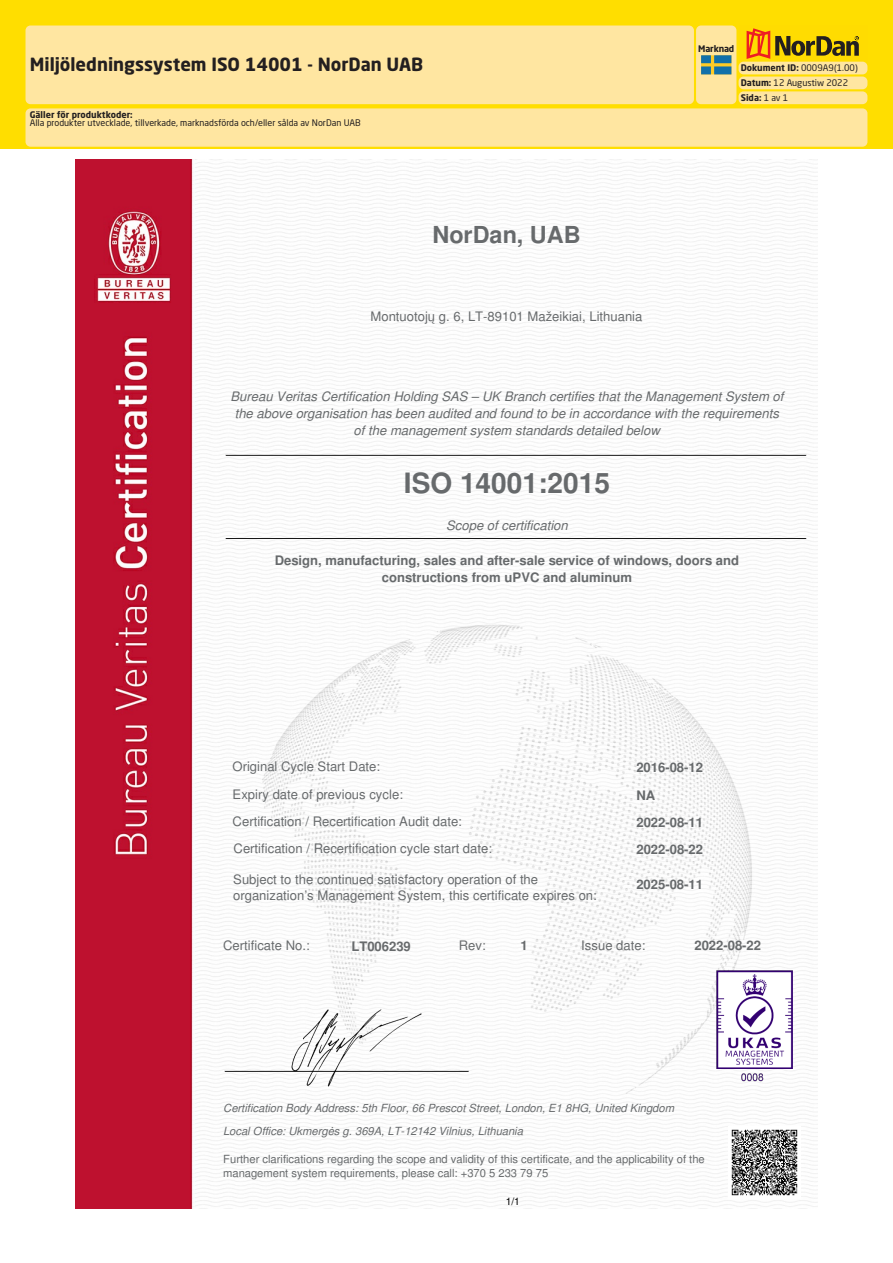
<style>
.page{position:relative;width:893px;height:1263px;background:#fff}
.page>*{position:absolute;margin:0;border:0;box-sizing:border-box;transform-origin:0 0}
.t1{font:700 28.05px "Nimbus San L";color:#676a6c}
.t2{font:700 23.4px "Nimbus San L";color:#676a6c}
.t3{font:700 18px "Neo Sans W1 G";color:#231f20}
.t4{font:13.05px/16.2px "Nimbus San L";color:#676a6c}
.t5{font:italic 13.05px/16.6px "Nimbus San L";color:#676a6c;text-align:center}
.t6{font:700 13.05px/17px "Nimbus San L";color:#676a6c;text-align:center}
.t7{font:11.25px/14px "Nimbus San L";color:#676a6c}
.t8{font:italic 11.25px "Nimbus San L";color:#676a6c}
.t9{font:10.35px "Nimbus San L";color:#000}
.t10{font:9px "Neo Sans W1 G";color:#231f20}
.t11{font:700 9px "Neo Sans W1 G";color:#231f20}
.t12{font:700 9px "Neo Sans W1 G";letter-spacing:-.02em;color:#231f20}
.s1{font-weight:700}
.s2{font-weight:400}
</style>
<div class="page">
<div style="left:0;top:0;width:893px;height:149px;background:#ffde00"></div>
<div style="left:739px;top:26px;width:128px;height:37px;background:linear-gradient(to right,#ffdc01,#ffdc01)"></div>
<svg style="left:747px;top:28px;width:112px;height:31px"></svg>
<div style="left:739px;top:62px;width:128px;height:12px;background:#ffe6a1;border-radius:4px"></div>
<div style="left:739px;top:62px;width:128px;height:12px;border:2px solid #ffe6a1;border-radius:4px"></div>
<div style="left:739px;top:77px;width:128px;height:12px;background:#ffe6a1;border-radius:4px"></div>
<div style="left:739px;top:77px;width:128px;height:12px;border:2px solid #ffe6a1;border-radius:4px"></div>
<div style="left:739px;top:92px;width:128px;height:11px;background:#ffe6a1;border-radius:4px"></div>
<div style="left:739px;top:91px;width:128px;height:13px;border:2px solid #ffe6a1;border-radius:4px"></div>
<div style="left:26px;top:109px;width:841px;height:37px;background:#ffe6a1;border-radius:4px"></div>
<div style="left:26px;top:108px;width:841px;height:39px;border:2px solid #ffe6a1;border-radius:4px"></div>
<div style="left:697px;top:26px;width:39px;height:77px;background:#ffe6a1;border-radius:4px"></div>
<div style="left:696px;top:26px;width:40px;height:78px;border:2px solid #ffe6a1;border-radius:4px"></div>
<div style="left:26px;top:26px;width:667px;height:77px;background:#ffe6a1;border-radius:4px"></div>
<div style="left:26px;top:26px;width:668px;height:78px;border:2px solid #ffe6a1;border-radius:4px"></div>
<svg style="left:701px;top:55px;width:30px;height:19px"></svg>
<svg style="left:701px;top:55px;width:10px;height:8px"></svg>
<svg style="left:701px;top:66px;width:10px;height:8px"></svg>
<svg style="left:714px;top:55px;width:17px;height:8px"></svg>
<svg style="left:714px;top:66px;width:17px;height:8px"></svg>
<img style="left:76px;top:159px;width:741px;height:1050px">
<img style="left:252px;top:989px;width:170px;height:109px">
<img style="left:716px;top:971px;width:77px;height:113px">
<svg style="left:224px;top:1071px;width:245px;height:1px"></svg>
<svg style="left:225px;top:538px;width:582px;height:1px"></svg>
<svg style="left:225px;top:455px;width:582px;height:1px"></svg>
<img style="left:728px;top:1127px;width:72px;height:72px">
<p class="t3" style="left:30px;top:53px;width:395px">Miljöledningssystem ISO 14001 - NorDan UAB</p>
<p class="t11" style="left:30px;top:109px;width:104px">Gäller för produktkoder:</p>
<p class="t10" style="left:30px;top:117px;width:332px">Alla produkter utvecklade, tillverkade, marknadsförda och/eller sålda av NorDan UAB</p>
<p class="t2" style="left:432px;top:226px;width:150px">NorDan, UAB</p>
<p class="t4" style="left:371px;top:310px;width:273px">Montuotojų g. 6, LT-89101 Mažeikiai, Lithuania</p>
<p class="t12" style="left:698px;top:43px;width:38px">Marknad</p>
<p class="t10" style="left:741px;top:62px;width:119px"><span class="s1">Dokument ID:</span> 0009A9(1.00)</p>
<p class="t10" style="left:741px;top:77px;width:109px"><span class="s1">Datum:</span> 12 Augustiw 2022</p>
<p class="t11" style="left:741px;top:92px;width:49px">Sida: <span class="s2">1 av 1</span></p>
<p class="t5" style="left:230px;top:390px;width:554px">Bureau Veritas Certification Holding SAS – UK Branch certifies that the Management System of the above organisation has been audited and found to be in accordance with the requirements of the management system standards detailed below</p>
<p class="t1" style="left:404px;top:472px;width:207px">ISO 14001:2015</p>
<p class="t5" style="left:446px;top:519px;width:123px">Scope of certification</p>
<p class="t6" style="left:275px;top:553px;width:466px">Design, manufacturing, sales and after-sale service of windows, doors and constructions from uPVC and aluminum</p>
<p class="t4" style="left:233px;top:760px;width:149px">Original Cycle Start Date:</p>
<p class="t4" style="left:233px;top:788px;width:172px">Expiry date of previous cycle:</p>
<p class="t6" style="left:636px;top:760px;width:68px">2016-08-12</p>
<p class="t6" style="left:636px;top:788px;width:20px">NA</p>
<p class="t4" style="left:233px;top:815px;width:231px">Certification / Recertification Audit date:</p>
<p class="t6" style="left:636px;top:815px;width:68px">2022-08-11</p>
<p class="t4" style="left:234px;top:842px;width:260px">Certification / Recertification cycle start date:</p>
<p class="t6" style="left:636px;top:842px;width:68px">2022-08-22</p>
<p class="t4" style="left:233px;top:873px;width:365px">Subject to the continued satisfactory operation of the organization’s Management System, this certificate expires on:</p>
<p class="t6" style="left:636px;top:877px;width:68px">2025-08-11</p>
<p class="t4" style="left:223px;top:938px;width:88px">Certificate No.:</p>
<p class="t4" style="left:459px;top:938px;width:28px">Rev:</p>
<p class="t4" style="left:581px;top:938px;width:66px">Issue date:</p>
<p class="t6" style="left:351px;top:939px;width:61px">LT006239</p>
<p class="t6" style="left:694px;top:938px;width:68px">2022-08-22</p>
<p class="t6" style="left:520px;top:938px;width:9px">1</p>
<p class="t8" style="left:223px;top:1103px;width:452px">Certification Body Address: 5th Floor, 66 Prescot Street, London, E1 8HG, United Kingdom</p>
<p class="t8" style="left:223px;top:1127px;width:301px">Local Office: Ukmergės g. 369A, LT-12142 Vilnius, Lithuania</p>
<p class="t7" style="left:223px;top:1153px;width:483px">Further clarifications regarding the scope and validity of this certificate, and the applicability of the management system requirements, please call: +370 5 233 79 75</p>
<p class="t9" style="left:506px;top:1197px;width:16px">1/1</p>
</div>
